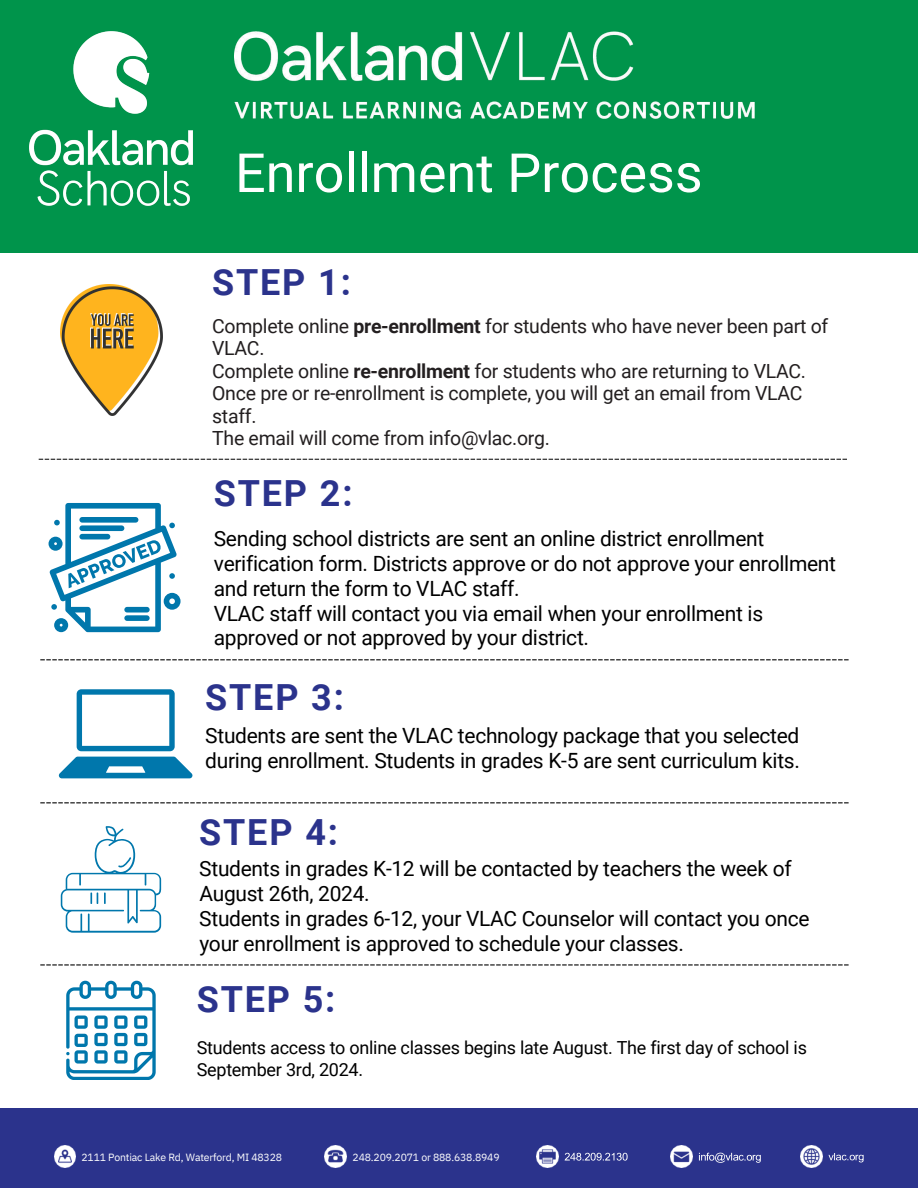
<style>
.page{position:relative;width:918px;height:1188px;background:#fff}
.page>*{position:absolute;margin:0;border:0;box-sizing:border-box;transform-origin:0 0}
.t1{font:54px "Roboto";color:#fff}
.t2{font:700 36px "Roboto";letter-spacing:.05em;color:#2b338c}
.t3{font:21px/24.8px "Roboto";letter-spacing:-.015em;color:#000}
.t4{font:19.5px/22.5px "Roboto";letter-spacing:-.015em;color:#231f20}
.t5{font:18px/21.3px "Roboto";letter-spacing:-.015em;color:#000}
.t6{font:10.5px "IBM Plex Sans";letter-spacing:-.015em;color:#fff}
.s1{font-weight:700}
</style>
<div class="page">
<div style="left:0;top:0;width:918px;height:253px;background:#00944b"></div>
<svg style="left:45px;top:459px;width:478px;height:1px"></svg>
<img style="left:29px;top:32px;width:164px;height:140px">
<img style="left:235px;top:32px;width:520px;height:87px">
<img style="left:37px;top:172px;width:153px;height:34px">
<div style="left:0;top:1109px;width:918px;height:79px;background:#2b338c"></div>
<svg style="left:565px;top:1153px;width:63px;height:8px"></svg>
<svg style="left:699px;top:1153px;width:62px;height:10px"></svg>
<svg style="left:828px;top:1153px;width:36px;height:9px"></svg>
<svg style="left:46px;top:659px;width:479px;height:2px"></svg>
<svg style="left:46px;top:802px;width:479px;height:2px"></svg>
<svg style="left:46px;top:964px;width:479px;height:2px"></svg>
<svg style="left:49px;top:503px;width:131px;height:129px"></svg>
<div style="left:124px;top:615px;width:26px;height:6px;background:#0077ac;border-radius:3px"></div>
<div style="left:124px;top:607px;width:26px;height:6px;background:#0077ac;border-radius:3px"></div>
<svg style="left:59px;top:757px;width:133px;height:21px"></svg>
<svg style="left:77px;top:689px;width:98px;height:62px"></svg>
<svg style="left:61px;top:826px;width:100px;height:107px"></svg>
<svg style="left:66px;top:981px;width:90px;height:99px"></svg>
<img style="left:60px;top:284px;width:103px;height:132px">
<img style="left:54px;top:1146px;width:21px;height:21px">
<img style="left:325px;top:1146px;width:21px;height:21px">
<img style="left:537px;top:1146px;width:21px;height:21px">
<img style="left:671px;top:1146px;width:21px;height:21px">
<img style="left:801px;top:1146px;width:21px;height:21px">
<h1 class="t1" style="left:235px;top:142px;width:469px">Enrollment Process</h1>
<h2 class="t2" style="left:212px;top:261px;width:140px">STEP 1:</h2>
<p class="t4" style="left:212px;top:315px;width:618px">Complete online <span class="s1">pre-enrollment</span> for students who have never been part of<br>VLAC.</p>
<p class="t4" style="left:212px;top:360px;width:595px">Complete online <span class="s1">re-enrollment</span> for students who are returning to VLAC.<br>Once pre or re-enrollment is complete, you will get an email from VLAC staff.</p>
<p class="t4" style="left:212px;top:427px;width:339px">The email will come from info@vlac.org.</p>
<h2 class="t2" style="left:214px;top:473px;width:140px">STEP 2:</h2>
<p class="t3" style="left:214px;top:527px;width:624px">Sending school districts are sent an online district enrollment verification form. Districts approve or do not approve your enrollment and return the form to VLAC staff.</p>
<p class="t3" style="left:214px;top:601px;width:551px">VLAC staff will contact you via email when your enrollment is approved or not approved by your district.</p>
<h2 class="t2" style="left:205px;top:677px;width:140px">STEP 3:</h2>
<p class="t3" style="left:205px;top:724px;width:596px">Students are sent the VLAC technology package that you selected during enrollment. Students in grades K-5 are sent curriculum kits.</p>
<h2 class="t2" style="left:199px;top:812px;width:140px">STEP 4:</h2>
<p class="t3" style="left:199px;top:857px;width:594px">Students in grades K-12 will be contacted by teachers the week of<br>August 26th, 2024.</p>
<p class="t3" style="left:199px;top:906px;width:612px">Students in grades 6-12, your VLAC Counselor will contact you once your enrollment is approved to schedule your classes.</p>
<h2 class="t2" style="left:197px;top:978px;width:140px">STEP 5:</h2>
<p class="t5" style="left:197px;top:1037px;width:612px">Students access to online classes begins late August. The first day of school is<br>September 3rd, 2024.</p>
<p class="t6" style="left:82px;top:1150px;width:202px">2111 Pontiac Lake Rd, Waterford, MI 48328</p>
<p class="t6" style="left:353px;top:1150px;width:149px">248.209.2071 or 888.638.8949</p>
</div>
